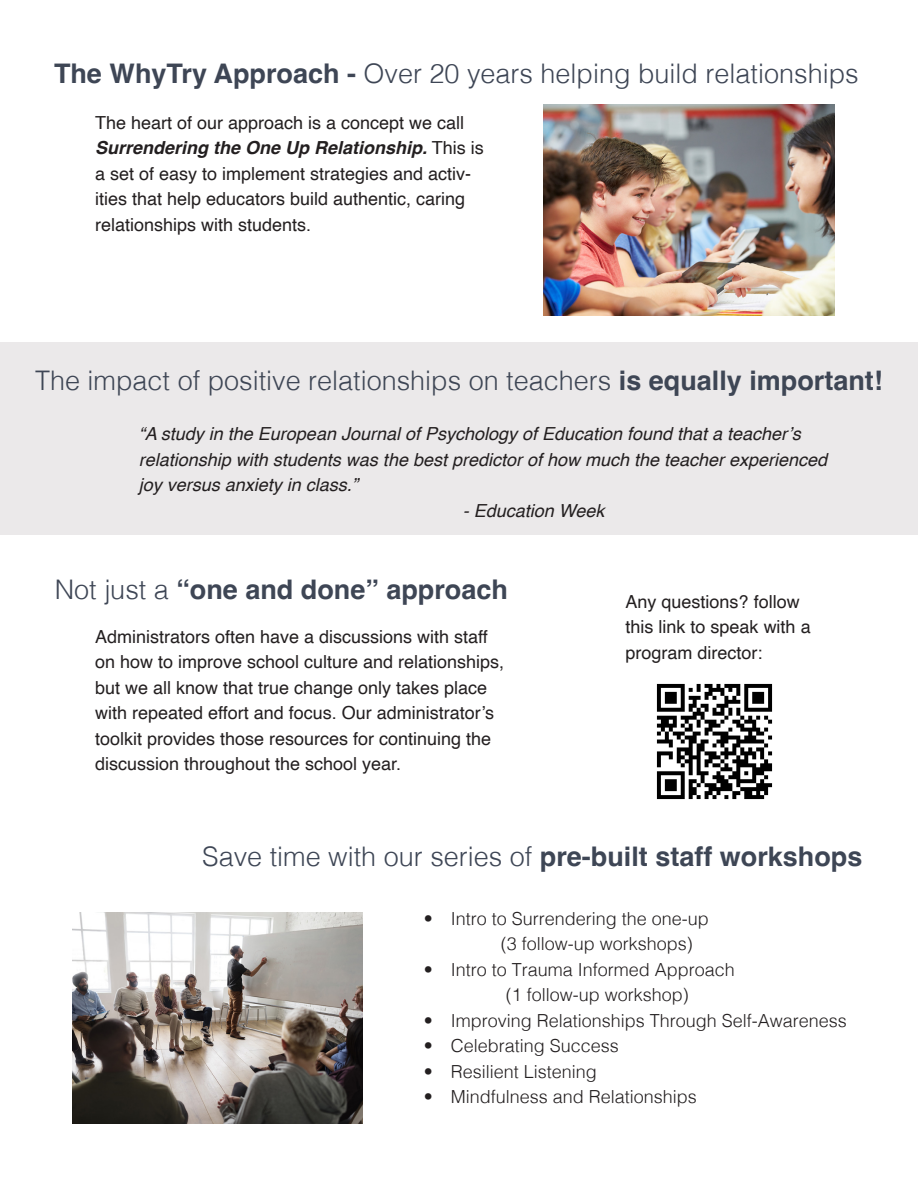
<style>
.page{position:relative;width:918px;height:1188px;background:#fff}
.page>*{position:absolute;margin:0;border:0;box-sizing:border-box;transform-origin:0 0}
.t1{font:300 27px "Helvetica";color:#3e4655}
.t2{font:700 27px "Helvetica";color:#3e4655}
.t3{font:18px/25.5px "Helvetica";color:#231f20}
.t4{font:300 18px/25.5px "Helvetica";color:#231f20}
.t5{font:italic 18px/25.5px "Helvetica";color:#231f20}
.s1{font-weight:700}
.s2{font-weight:700;font-style:italic}
.s3{font-weight:300}
</style>
<div class="page">
<img style="left:544px;top:104px;width:291px;height:212px">
<img style="left:72px;top:913px;width:291px;height:211px">
<div style="left:0;top:343px;width:918px;height:192px;background:#ebe9ea"></div>
<img style="left:656px;top:683px;width:117px;height:117px">
<p class="t1" style="left:54px;top:50px;width:806px"><span class="s1">The WhyTry Approach -</span> Over 20 years helping build relationships</p>
<p class="t3" style="left:95px;top:110px;width:390px">The heart of our approach is a concept we call <span class="s2">Surrendering the One Up Relationship.</span> This is a set of easy to implement strategies and activ&shy;ities that help educators build authentic, caring relationships with students.</p>
<p class="t1" style="left:35px;top:357px;width:849px">The impact of positive relationships on teachers <span class="s1">is equally important!</span></p>
<p class="t5" style="left:139px;top:422px;width:690px">“A study in the European Journal of Psychology of Education found that a teacher’s relationship with students was the best predictor of how much the teacher experienced joy versus anxiety in class.”</p>
<p class="t5" style="left:463px;top:498px;width:143px">- Education Week</p>
<p class="t2" style="left:55px;top:573px;width:455px"><span class="s3">Not just a</span> “one and done” approach</p>
<p class="t3" style="left:95px;top:624px;width:411px">Administrators often have a discussions with staff on how to improve school culture and relationships, but we all know that true change only takes place with repeated effort and focus. Our administrator’s toolkit provides those resources for continuing the discussion throughout the school year.</p>
<p class="t3" style="left:626px;top:589px;width:187px">Any questions? follow this link to speak with a program director:</p>
<p class="t1" style="left:202px;top:833px;width:662px">Save time with our series of <span class="s1">pre-built staff workshops</span></p>
<p class="t4" style="left:501px;top:904px;width:210px;text-indent:-77px">• Intro to Surrendering the one-up (3 follow-up workshops)</p>
<p class="t4" style="left:506px;top:955px;width:231px;text-indent:-82px">• Intro to Trauma Informed Approach (1 follow-up workshop)</p>
<p class="t4" style="left:424px;top:1006px;width:425px">• Improving Relationships Through Self-Awareness</p>
<p class="t4" style="left:424px;top:1032px;width:197px">• Celebrating Success</p>
<p class="t4" style="left:424px;top:1057px;width:175px">• Resilient Listening</p>
<p class="t4" style="left:424px;top:1083px;width:275px">• Mindfulness and Relationships</p>
</div>
